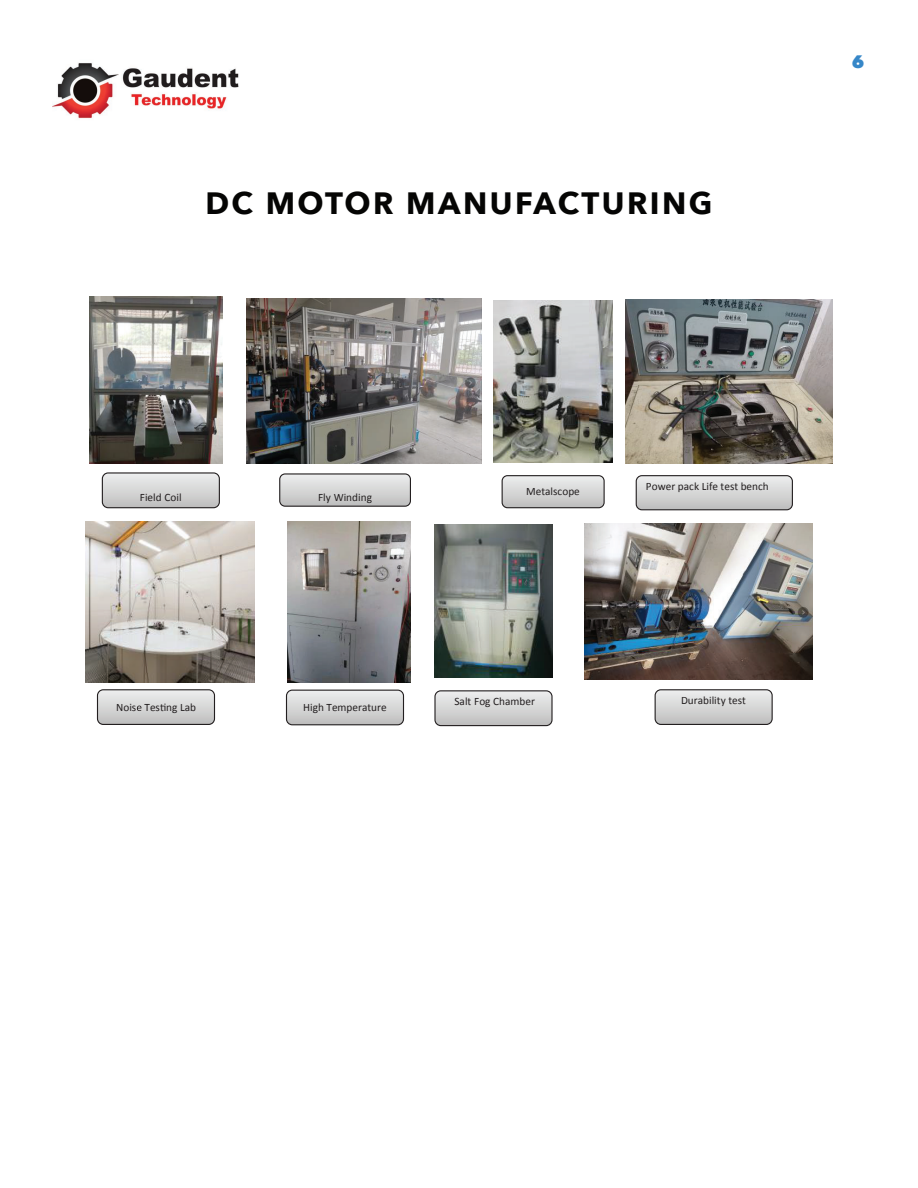
<style>
.page{position:relative;width:918px;height:1188px;background:#fff}
.page>*{position:absolute;margin:0;border:0;box-sizing:border-box;transform-origin:0 0}
.t1{font:700 30.75px "Avenir Next";letter-spacing:.08em;color:#050504}
.t2{font:800 18px "Avenir Next";color:#3687c8}
.t3{font:11.25px "Calibri";color:#231f20}
</style>
<div class="page">
<img style="left:53px;top:63px;width:186px;height:56px">
<img style="left:493px;top:300px;width:120px;height:163px">
<svg style="left:102px;top:474px;width:117px;height:34px;background:#d6d6d6"></svg>
<div style="left:102px;top:472px;width:118px;height:36px;border:1px solid #231f20;border-radius:6px"></div>
<svg style="left:502px;top:476px;width:102px;height:32px;background:#d6d6d6"></svg>
<div style="left:502px;top:475px;width:103px;height:33px;border:1px solid #231f20;border-radius:5px"></div>
<svg style="left:281px;top:475px;width:128px;height:30px;background:#d5d6d6"></svg>
<div style="left:279px;top:473px;width:132px;height:34px;border:1px solid #231f20;border-radius:5px"></div>
<img style="left:434px;top:525px;width:118px;height:153px">
<div style="left:97px;top:689px;width:118px;height:36px;border:1px solid #231f20;border-radius:6px"></div>
<svg style="left:98px;top:690px;width:117px;height:34px;background:#d0d1d1"></svg>
<svg style="left:436px;top:692px;width:115px;height:32px;background:#d6d6d6"></svg>
<div style="left:434px;top:690px;width:119px;height:36px;border:1px solid #231f20;border-radius:6px"></div>
<svg style="left:655px;top:690px;width:116px;height:34px;background:#d6d6d6"></svg>
<div style="left:655px;top:689px;width:118px;height:36px;border:1px solid #231f20;border-radius:6px"></div>
<svg style="left:287px;top:690px;width:117px;height:35px;background:#d6d6d6"></svg>
<div style="left:286px;top:690px;width:118px;height:35px;border:1px solid #231f20;border-radius:6px"></div>
<svg style="left:636px;top:476px;width:156px;height:34px;background:#d6d6d6"></svg>
<div style="left:636px;top:475px;width:157px;height:35px;border:1px solid #231f20;border-radius:6px"></div>
<img style="left:90px;top:296px;width:132px;height:168px">
<img style="left:246px;top:299px;width:236px;height:165px">
<img style="left:86px;top:522px;width:169px;height:160px">
<img style="left:288px;top:521px;width:122px;height:161px">
<img style="left:626px;top:300px;width:206px;height:164px">
<img style="left:584px;top:523px;width:229px;height:157px">
<h1 class="t1" style="left:205px;top:177px;width:509px">DC MOTOR MANUFACTURING</h1>
<h2 class="t2" style="left:852px;top:51px;width:14px">6</h2>
<p class="t3" style="left:140px;top:490px;width:43px">Field Coil</p>
<p class="t3" style="left:526px;top:485px;width:55px">Metalscope</p>
<p class="t3" style="left:318px;top:490px;width:55px">Fly Winding</p>
<p class="t3" style="left:646px;top:479px;width:124px">Power pack Life test bench</p>
<p class="t3" style="left:116px;top:700px;width:82px">Nois Testing Lab</p>
<p class="t3" style="left:303px;top:700px;width:85px">High Temperature</p>
<p class="t3" style="left:454px;top:694px;width:82px">Salt Fog Chamber</p>
<p class="t3" style="left:681px;top:693px;width:67px">Durability test</p>
</div>
